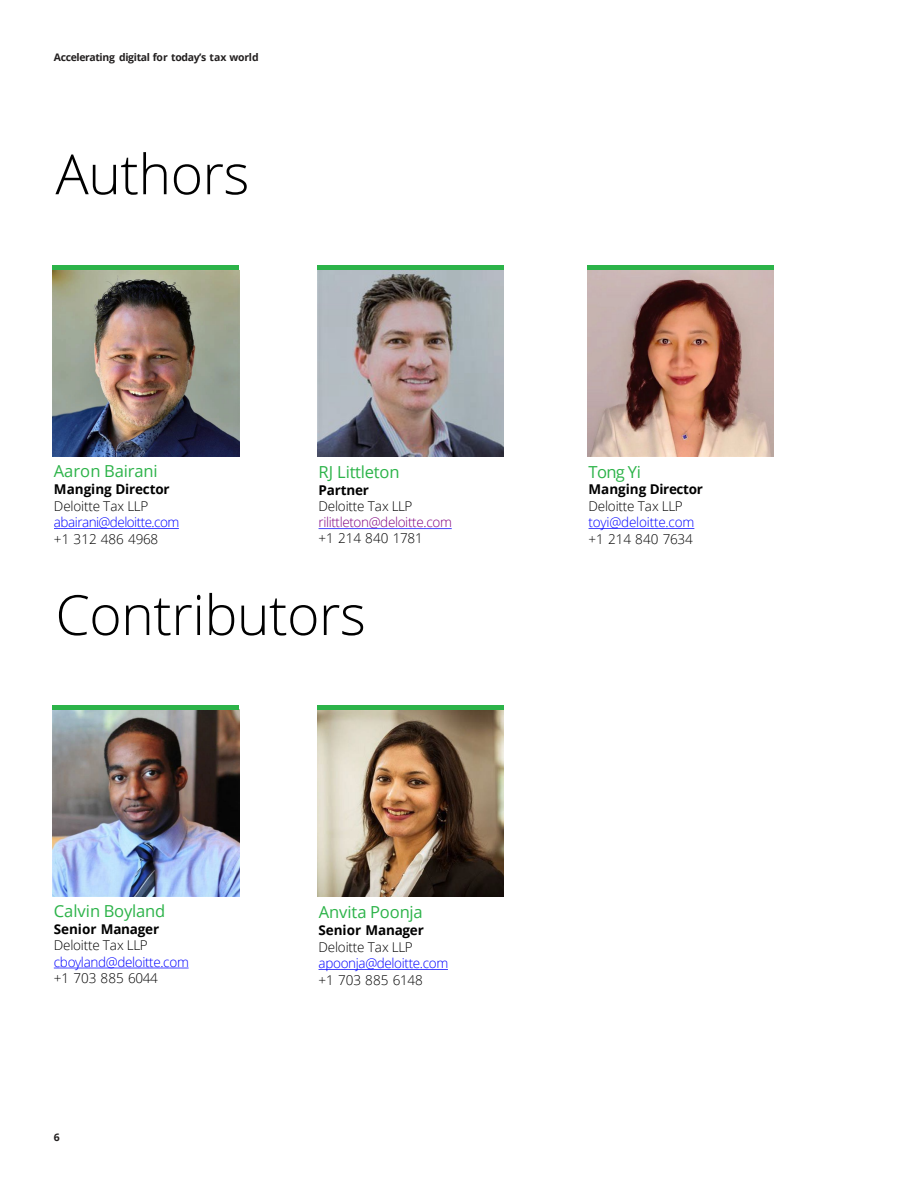
<style>
.page{position:relative;width:918px;height:1188px;background:#fff}
.page>*{position:absolute;margin:0;border:0;box-sizing:border-box;transform-origin:0 0}
.t1{font:300 55.5px "Open Sans";letter-spacing:-.01em;color:#000}
.t2{font:16.5px "Open Sans";letter-spacing:-.005em;color:#2cb349}
.t3{font:300 13.5px/16.4px "Open Sans";letter-spacing:-.02em;color:#00f}
.t4{font:300 13.5px/16.2px "Open Sans";letter-spacing:-.015em;color:#000}
.t5{font:300 13.5px "Open Sans";letter-spacing:-.025em;color:#800080}
.t6{font:700 10.5px "Open Sans";letter-spacing:-.03em;color:#221f1f}
.s1{font-weight:700;color:#000}
.s2{color:#000}
.s3{font-weight:700}
</style>
<div class="page">
<svg style="left:54px;top:968px;width:135px;height:1px"></svg>
<svg style="left:54px;top:528px;width:125px;height:1px"></svg>
<svg style="left:319px;top:969px;width:129px;height:1px"></svg>
<svg style="left:589px;top:528px;width:105px;height:1px"></svg>
<svg style="left:319px;top:528px;width:133px;height:1px"></svg>
<img style="left:52px;top:270px;width:187px;height:187px">
<hr style="left:52px;top:266px;width:187px;height:4px;background:#2cb349">
<img style="left:52px;top:709px;width:187px;height:187px">
<hr style="left:52px;top:705px;width:187px;height:4px;background:#2cb349">
<img style="left:587px;top:270px;width:187px;height:187px">
<hr style="left:587px;top:266px;width:187px;height:4px;background:#2cb349">
<img style="left:317px;top:710px;width:187px;height:186px">
<div style="left:317px;top:705px;width:187px;height:5px;background:#2cb349"></div>
<img style="left:317px;top:270px;width:187px;height:187px">
<hr style="left:317px;top:266px;width:187px;height:4px;background:#2cb349">
<p class="t6" style="left:54px;top:50px;width:206px">Accelerating digital for today’s tax world</p>
<h2 class="t1" style="left:55px;top:136px;width:195px">Authors</h2>
<p class="t2" style="left:54px;top:460px;width:105px">Aaron Bairani</p>
<p class="t3" style="left:54px;top:481px;width:127px"><span class="s1">Manging Director<br></span><span class="s2">Deloitte Tax LLP </span>abairani@deloitte.com</p>
<p class="t4" style="left:54px;top:531px;width:106px">+1 312 486 4968</p>
<p class="t2" style="left:319px;top:460px;width:83px">RJ Littleton</p>
<p class="t4" style="left:319px;top:482px;width:95px"><span class="s3">Partner<br></span>Deloitte Tax LLP</p>
<p class="t5" style="left:319px;top:513px;width:135px">rilittleton@deloitte.com</p>
<p class="t4" style="left:319px;top:530px;width:106px">+1 214 840 1781</p>
<h1 class="t1" style="left:55px;top:577px;width:312px">Contributors</h1>
<p class="t2" style="left:54px;top:899px;width:113px">Calvin Boyland</p>
<p class="t3" style="left:54px;top:920px;width:137px"><span class="s1">Senior Manager<br></span><span class="s2">Deloitte Tax LLP </span>cboyland@deloitte.com</p>
<p class="t4" style="left:54px;top:970px;width:106px">+1 703 885 6044</p>
<p class="t6" style="left:54px;top:1130px;width:7px">6</p>
<p class="t2" style="left:319px;top:901px;width:106px">Anvita Poonja</p>
<p class="t3" style="left:319px;top:922px;width:131px"><span class="s1">Senior Manager<br></span><span class="s2">Deloitte Tax LLP </span>apoonja@deloitte.com</p>
<p class="t4" style="left:319px;top:972px;width:106px">+1 703 885 6148</p>
<p class="t2" style="left:589px;top:460px;width:54px">Tong Yi</p>
<p class="t3" style="left:589px;top:481px;width:116px"><span class="s1">Manging Director<br></span><span class="s2">Deloitte Tax LLP </span>toyi@deloitte.com</p>
<p class="t4" style="left:589px;top:530px;width:106px">+1 214 840 7634</p>
</div>
